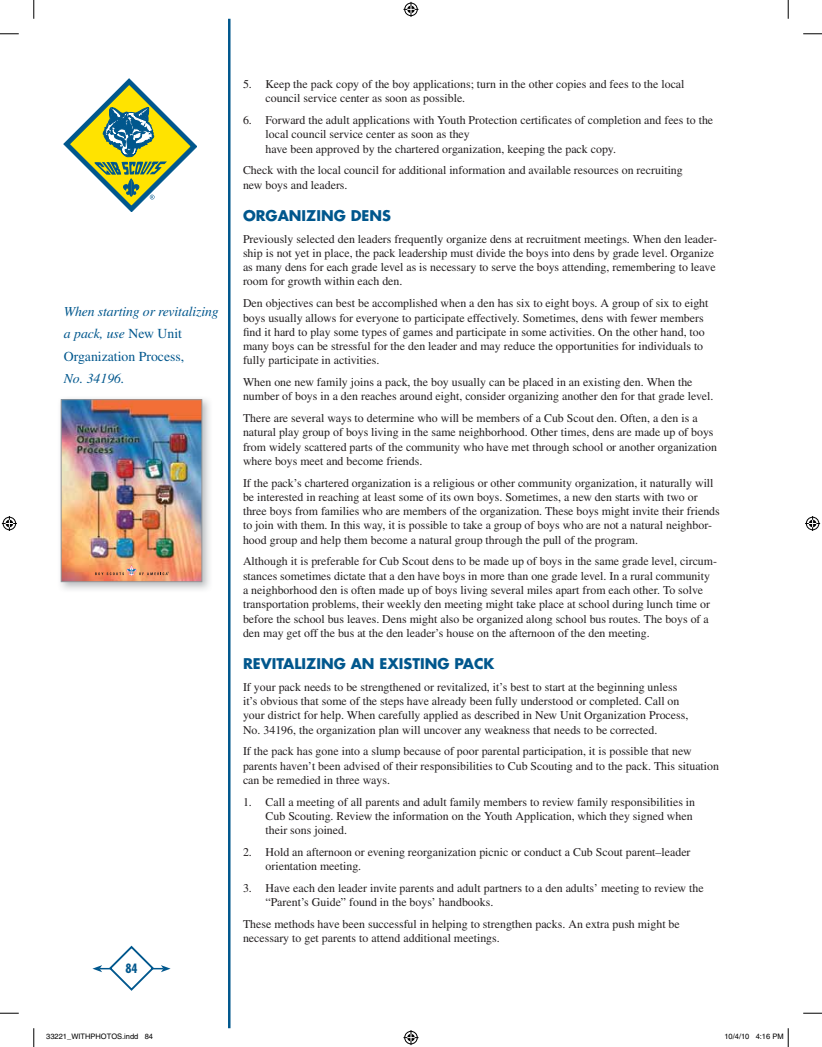
<style>
.page{position:relative;width:822px;height:1047px;background:#fff}
.page>*{position:absolute;margin:0;border:0;box-sizing:border-box;transform-origin:0 0}
.t1{font:700 14.38px "Futura";color:#00578d}
.t2{font:italic 13.75px/22.5px "Times";letter-spacing:-.01em;color:#00578d}
.t3{font:700 condensed 12.5px "Futura";color:#00578d}
.t4{font:11.88px/14.2px "Times";color:#231f20}
.t5{font:7.5px "Helvetica";color:#000}
.s1{font-style:normal}
</style>
<div class="page">
<svg style="left:64px;top:79px;width:133px;height:133px"></svg>
<hr style="left:100px;top:967px;width:63px;height:2px;background:#00578d">
<svg style="left:92px;top:965px;width:10px;height:7px"></svg>
<svg style="left:161px;top:965px;width:9px;height:7px"></svg>
<svg style="left:108px;top:945px;width:47px;height:46px"></svg>
<img style="left:60px;top:398px;width:150px;height:192px">
<img style="left:63px;top:401px;width:137px;height:178px">
<svg style="left:95px;top:564px;width:74px;height:12px"></svg>
<div style="left:61px;top:399px;width:141px;height:182px;border:1px solid #95979a"></div>
<hr style="left:228px;top:19px;width:2px;height:1009px;background:#00578d">
<svg style="left:0;top:33px;width:19px;height:2px"></svg>
<svg style="left:803px;top:33px;width:18px;height:2px"></svg>
<svg style="left:0;top:1012px;width:19px;height:1px"></svg>
<svg style="left:803px;top:1012px;width:18px;height:1px"></svg>
<svg style="left:33px;top:0;width:2px;height:19px"></svg>
<svg style="left:33px;top:1028px;width:2px;height:18px"></svg>
<svg style="left:787px;top:0;width:1px;height:19px"></svg>
<svg style="left:403px;top:2px;width:15px;height:15px"></svg>
<svg style="left:403px;top:1030px;width:15px;height:14px"></svg>
<svg style="left:2px;top:516px;width:15px;height:15px"></svg>
<svg style="left:805px;top:516px;width:14px;height:15px"></svg>
<svg style="left:787px;top:1028px;width:1px;height:18px"></svg>
<p class="t2" style="left:64px;top:301px;width:156px">When starting or revitalizing a pack, use <span class="s1">New Unit<br>Organization Process,</span></p>
<p class="t2" style="left:64px;top:368px;width:62px">No. 34196.</p>
<p class="t3" style="left:125px;top:963px;width:14px">84</p>
<p class="t4" style="left:265px;top:78px;width:420px;text-indent:-23px">5. Keep the pack copy of the boy applications; turn in the other copies and fees to the local council service center as soon as possible.</p>
<p class="t4" style="left:265px;top:114px;width:449px;text-indent:-23px">6. Forward the adult applications with Youth Protection certificates of completion and fees to the local council service center as soon as they<br>have been approved by the chartered organization, keeping the pack copy.</p>
<p class="t4" style="left:243px;top:164px;width:441px">Check with the local council for additional information and available resources on recruiting new boys and leaders.</p>
<p class="t1" style="left:243px;top:209px;width:149px">ORGANIZING DENS</p>
<p class="t4" style="left:243px;top:233px;width:475px">Previously selected den leaders frequently organize dens at recruitment meetings. When den leader&shy;ship is not yet in place, the pack leadership must divide the boys into dens by grade level. Organize as many dens for each grade level as is necessary to serve the boys attending, remembering to leave room for growth within each den.</p>
<p class="t4" style="left:243px;top:297px;width:467px">Den objectives can best be accomplished when a den has six to eight boys. A group of six to eight boys usually allows for everyone to participate effectively. Sometimes, dens with fewer members find it hard to play some types of games and participate in some activities. On the other hand, too many boys can be stressful for the den leader and may reduce the opportunities for individuals to fully participate in activities.</p>
<p class="t4" style="left:243px;top:376px;width:472px">When one new family joins a pack, the boy usually can be placed in an existing den. When the number of boys in a den reaches around eight, consider organizing another den for that grade level.</p>
<p class="t4" style="left:243px;top:412px;width:475px">There are several ways to determine who will be members of a Cub Scout den. Often, a den is a natural play group of boys living in the same neighborhood. Other times, dens are made up of boys from widely scattered parts of the community who have met through school or another organization where boys meet and become friends.</p>
<p class="t4" style="left:243px;top:476px;width:478px">If the pack’s chartered organization is a religious or other community organization, it naturally will be interested in reaching at least some of its own boys. Sometimes, a new den starts with two or three boys from families who are members of the organization. These boys might invite their friends to join with them. In this way, it is possible to take a group of boys who are not a natural neighbor&shy;hood group and help them become a natural group through the pull of the program.</p>
<p class="t4" style="left:243px;top:555px;width:475px">Although it is preferable for Cub Scout dens to be made up of boys in the same grade level, circum&shy;stances sometimes dictate that a den have boys in more than one grade level. In a rural community a neighborhood den is often made up of boys living several miles apart from each other. To solve transportation problems, their weekly den meeting might take place at school during lunch time or before the school bus leaves. Dens might also be organized along school bus routes. The boys of a den may get off the bus at the den leader’s house on the afternoon of the den meeting.</p>
<p class="t1" style="left:243px;top:657px;width:253px">REVITALIZING AN EXISTING PACK</p>
<p class="t4" style="left:243px;top:680px;width:446px">If your pack needs to be strengthened or revitalized, it’s best to start at the beginning unless it’s obvious that some of the steps have already been fully understood or completed. Call on your district for help. When carefully applied as described in New Unit Organization Process, No. 34196, the organization plan will uncover any weakness that needs to be corrected.</p>
<p class="t4" style="left:243px;top:745px;width:477px">If the pack has gone into a slump because of poor parental participation, it is possible that new parents haven’t been advised of their responsibilities to Cub Scouting and to the pack. This situation can be remedied in three ways.</p>
<p class="t4" style="left:265px;top:795px;width:431px;text-indent:-23px">1. Call a meeting of all parents and adult family members to review family responsibilities in<br>Cub Scouting. Review the information on the Youth Application, which they signed when their sons joined.</p>
<p class="t4" style="left:265px;top:845px;width:426px;text-indent:-23px">2. Hold an afternoon or evening reorganization picnic or conduct a Cub Scout parent–leader orientation meeting.</p>
<p class="t4" style="left:265px;top:881px;width:439px;text-indent:-23px">3. Have each den leader invite parents and adult partners to a den adults’ meeting to review the “Parent’s Guide” found in the boys’ handbooks.</p>
<p class="t4" style="left:243px;top:917px;width:438px">These methods have been successful in helping to strengthen packs. An extra push might be necessary to get parents to attend additional meetings.</p>
<p class="t5" style="left:46px;top:1033px;width:108px">33221_WITHPHOTOS.indd 84</p>
<p class="t5" style="left:724px;top:1033px;width:61px">10/4/10 4:16 PM</p>
</div>
